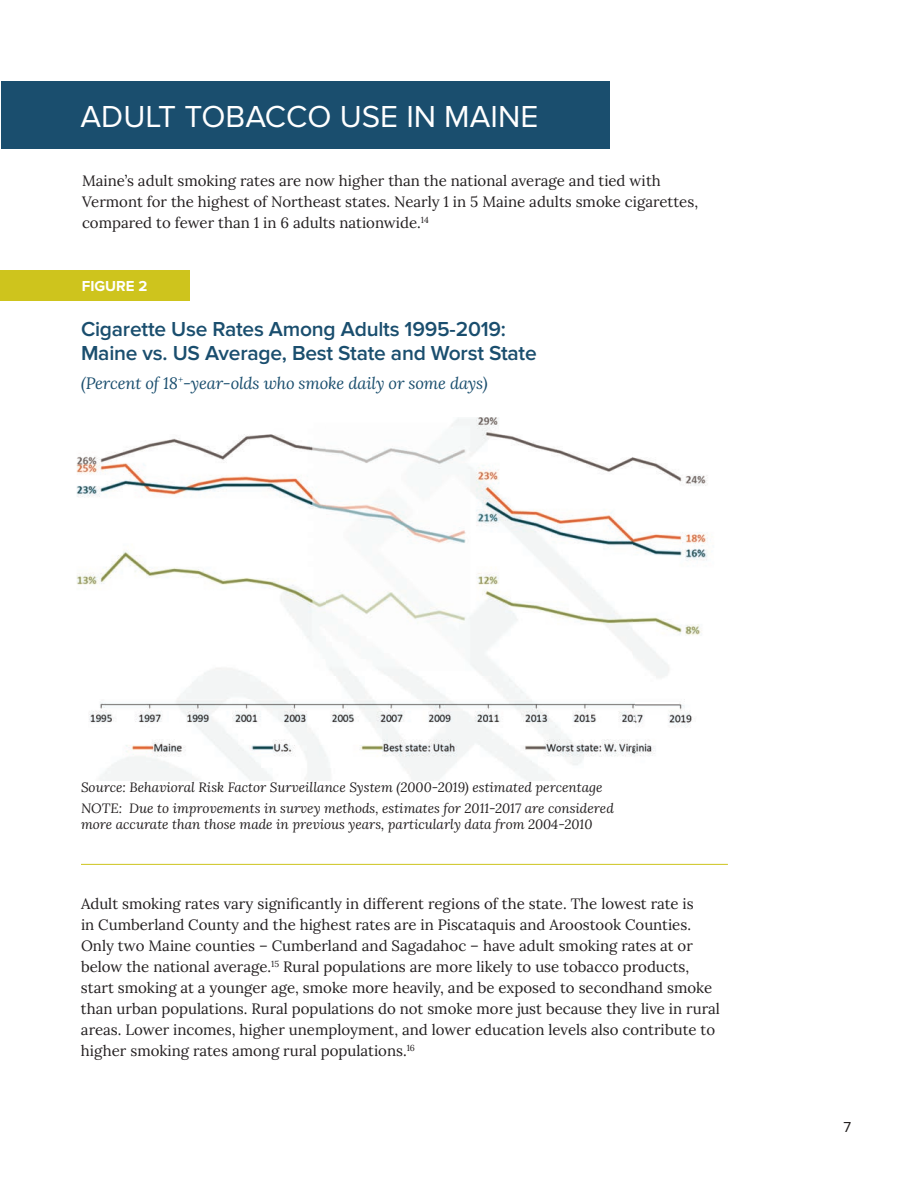
<style>
.page{position:relative;width:918px;height:1188px;background:#fff}
.page>*{position:absolute;margin:0;border:0;box-sizing:border-box;transform-origin:0 0}
.t1{font:31.5px "Proxima Nova";color:#fff}
.t2{font:600 21px/24px "Proxima Nova";letter-spacing:-.01em;color:#1a4e6e}
.t3{font:italic 16.5px "Lora";letter-spacing:-.01em;color:#1a4e6e}
.t4{font:15px/21px "Lora";color:#231f20}
.t5{font:700 15px "Proxima Nova";color:#fff}
.t6{font:15px "Proxima Nova";color:#231f20}
.t7{font:italic 13.5px/21px "Lora";color:#231f20}
</style>
<div class="page">
<div style="left:1px;top:81px;width:608px;height:67px;background:#1a4e6e"></div>
<div style="left:0;top:270px;width:190px;height:31px;background:#cec41d"></div>
<img style="left:76px;top:418px;width:632px;height:362px">
<hr style="left:81px;top:864px;width:647px;height:1px;background:#cec41d">
<h1 class="t1" style="left:81px;top:98px;width:459px">ADULT TOBACCO USE IN MAINE</h1>
<p class="t4" style="left:82px;top:169px;width:618px">Maine’s adult smoking rates are now higher than the national average and tied with<br>Vermont for the highest of Northeast states. Nearly 1 in 5 Maine adults smoke cigarettes, compared to fewer than 1 in 6 adults nationwide.<sup>14</sup></p>
<p class="t5" style="left:82px;top:278px;width:67px">FIGURE 2</p>
<h2 class="t2" style="left:81px;top:318px;width:457px">Cigarette Use Rates Among Adults 1995-2019:<br>Maine vs. US Average, Best State and Worst State</h2>
<p class="t3" style="left:81px;top:372px;width:408px">(Percent of 18<sup>+</sup>-year-olds who smoke daily or some days)</p>
<p class="t7" style="left:81px;top:776px;width:534px">Source: Behavioral Risk Factor Surveillance System (2000-2019) estimated percentage<br>NOTE: Due to improvements in survey methods, estimates for 2011-2017 are considered</p>
<p class="t7" style="left:81px;top:813px;width:513px">more accurate than those made in previous years, particularly data from 2004-2010</p>
<p class="t4" style="left:81px;top:892px;width:640px">Adult smoking rates vary significantly in different regions of the state. The lowest rate is<br>in Cumberland County and the highest rates are in Piscataquis and Aroostook Counties.<br>Only two Maine counties – Cumberland and Sagadahoc – have adult smoking rates at or below the national average.<sup>15</sup> Rural populations are more likely to use tobacco products, start smoking at a younger age, smoke more heavily, and be exposed to secondhand smoke than urban populations. Rural populations do not smoke more just because they live in rural areas. Lower incomes, higher unemployment, and lower education levels also contribute to higher smoking rates among rural populations.<sup>16</sup></p>
<p class="t6" style="left:843px;top:1119px;width:9px">7</p>
</div>
